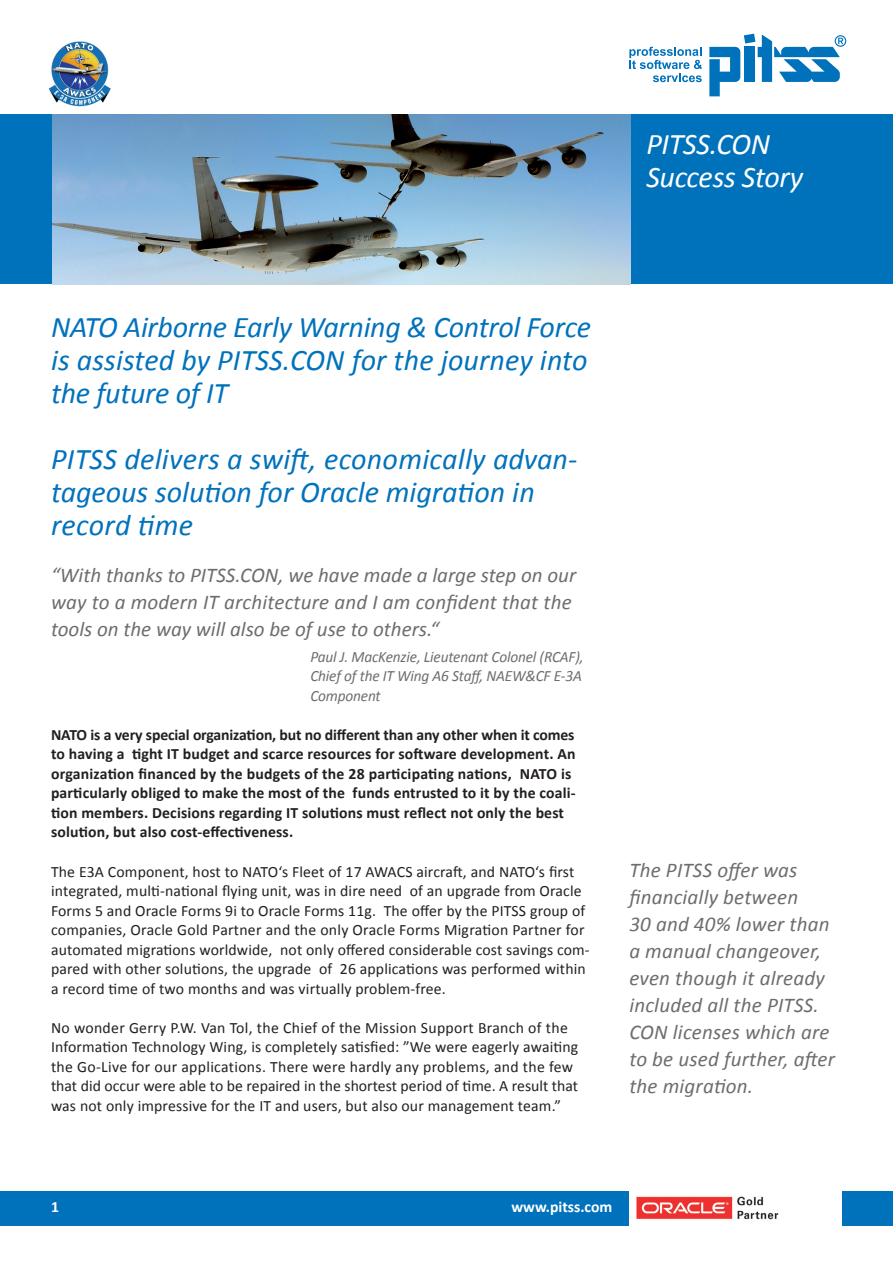
<style>
.page{position:relative;width:893px;height:1263px;background:#fff}
.page>*{position:absolute;margin:0;border:0;box-sizing:border-box;transform-origin:0 0}
.t1{font:italic 30px/33px "Calibri";letter-spacing:.005em;color:#0072bc;text-align:justify}
.t2{font:italic 30px/33px "Calibri";letter-spacing:-.01em;color:#fff}
.t3{font:italic 21px/27px "Calibri";letter-spacing:.01em;color:#6c6d70}
.t4{font:15.75px/19.5px "Calibri";letter-spacing:.01em;color:#231f20}
.t5{font:700 15.75px/19.5px "Calibri";letter-spacing:.01em;color:#231f20}
.t6{font:italic 15.75px/19.5px "Calibri";letter-spacing:-.01em;color:#6c6d70;text-align:justify}
.t7{font:700 15.75px "Calibri";color:#fff}
</style>
<div class="page">
<div style="left:0;top:1191px;width:893px;height:35px;background:#0072bc"></div>
<div style="left:629px;top:1176px;width:213px;height:64px;background:#fff"></div>
<img style="left:636px;top:1196px;width:143px;height:24px">
<div style="left:0;top:115px;width:893px;height:169px;background:#0072bc"></div>
<svg style="left:629px;top:47px;width:73px;height:35px"></svg>
<svg style="left:709px;top:34px;width:137px;height:62px"></svg>
<img style="left:52px;top:115px;width:579px;height:170px">
<img style="left:48px;top:41px;width:63px;height:66px">
<h1 class="t2" style="left:646px;top:127px;width:158px">PITSS.CON<br>Success Story</h1>
<h1 class="t1" style="left:51px;top:310px;width:541px">NATO Airborne Early Warning &amp; Control Force is assisted by PITSS.CON for the journey into the future of IT</h1>
<h1 class="t1" style="left:51px;top:442px;width:528px;text-align:left">PITSS delivers a swift, economically advan&shy;tageous solution for Oracle migration in record time</h1>
<h2 class="t3" style="left:51px;top:561px;width:527px">“With thanks to PITSS.CON, we have made a large step on our way to a modern IT architecture and I am confident that the tools on the way will also be of use to others.“</h2>
<p class="t6" style="left:310px;top:646px;width:275px">Paul J. MacKenzie, Lieutenant Colonel (RCAF), Chief of the IT Wing A6 Staff, NAEW&amp;CF E-3A Component</p>
<p class="t5" style="left:51px;top:725px;width:526px">NATO is a very special organization, but no different than any other when it comes to having a tight IT budget and scarce resources for software development. An organization financed by the budgets of the 28 participating nations, NATO is particularly obliged to make the most of the funds entrusted to it by the coali&shy;tion members. Decisions regarding IT solutions must reflect not only the best solution, but also cost-effectiveness.</p>
<p class="t4" style="left:51px;top:861px;width:540px">The E3A Component, host to NATO‘s Fleet of 17 AWACS aircraft, and NATO‘s first integrated, multi-national flying unit, was in dire need of an upgrade from Oracle Forms 5 and Oracle Forms 9i to Oracle Forms 11g. The offer by the PITSS group of companies, Oracle Gold Partner and the only Oracle Forms Migration Partner for automated migrations worldwide, not only offered considerable cost savings com&shy;pared with other solutions, the upgrade of 26 applications was performed within a record time of two months and was virtually problem-free.</p>
<p class="t4" style="left:51px;top:1017px;width:529px">No wonder Gerry P.W. Van Tol, the Chief of the Mission Support Branch of the Information Technology Wing, is completely satisfied: ”We were eagerly awaiting the Go-Live for our applications. There were hardly any problems, and the few that did occur were able to be repaired in the shortest period of time. A result that was not only impressive for the IT and users, but also our management team.”</p>
<h2 class="t3" style="left:629px;top:856px;width:207px">The PITSS offer was financially between<br>30 and 40% lower than a manual changeover, even though it already included all the PITSS.<br>CON licenses which are to be used further, after the migration.</h2>
<p class="t7" style="left:51px;top:1197px;width:9px">1</p>
<p class="t7" style="left:511px;top:1197px;width:103px">www.pitss.com</p>
</div>
